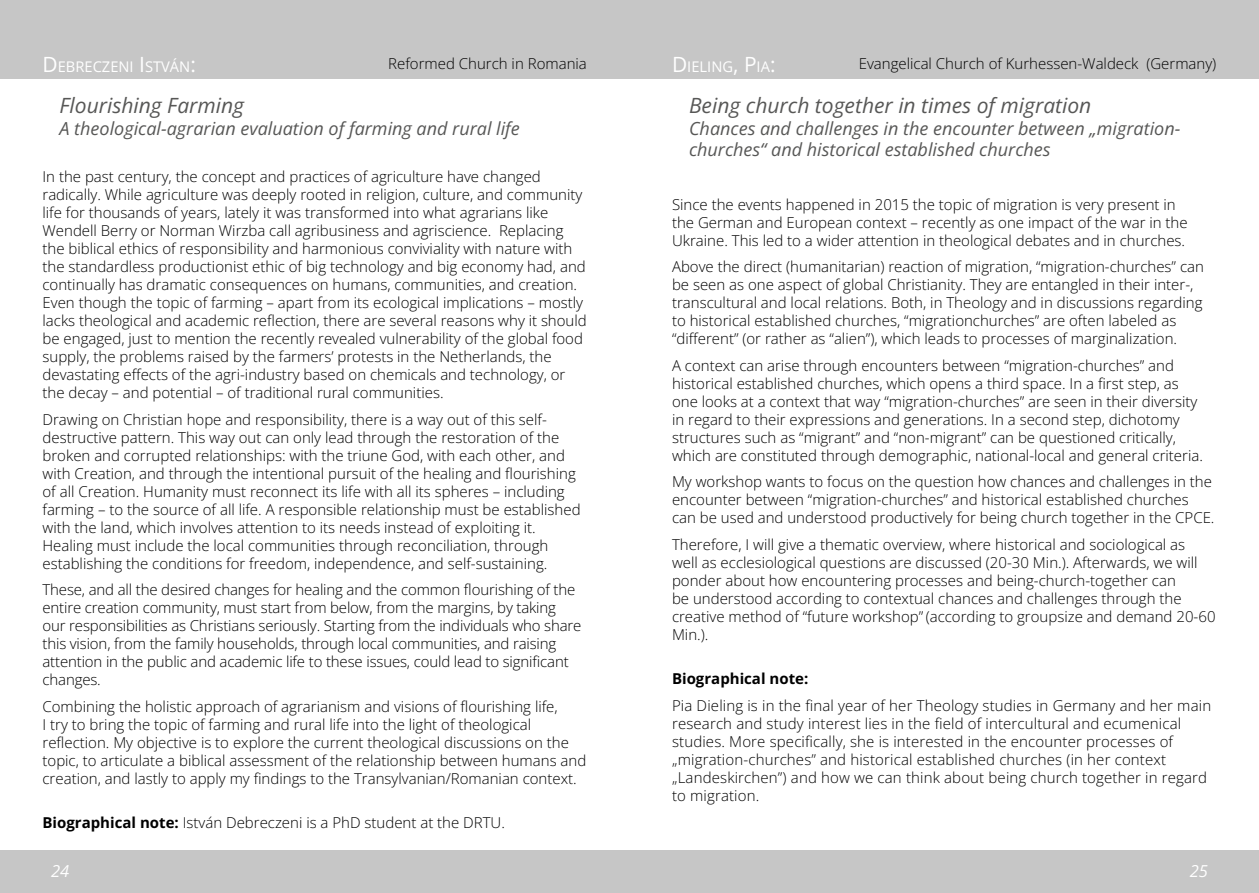
<style>
.page{position:relative;width:1259px;height:893px;background:#fff}
.page>*{position:absolute;margin:0;border:0;box-sizing:border-box;transform-origin:0 0}
.t1{font:italic 21px "Open Sans";color:#575756}
.t2{font:italic 18px/21.6px "Open Sans";color:#575756}
.t3{font:italic 16.5px "Open Sans";color:#fff}
.t4{font:15px/18px "Open Sans";color:#000}
.t5{font:14.7px "Open Sans";color:#fff}
.s1{font-size:21px}
</style>
<div class="page">
<div style="left:0;top:850px;width:1259px;height:43px;background:#c6c6c6"></div>
<div style="left:0;top:0;width:1259px;height:79px;background:#c6c6c6"></div>
<p class="t5" style="left:43px;top:56px;width:155px"><span class="s1">D</span>EBRECZENI <span class="s1">I</span> STVÁN<span class="s1">:</span></p>
<h1 class="t1" style="left:60px;top:91px;width:186px">Flourishing Farming</h1>
<p class="t2" style="left:60px;top:117px;width:462px">A theological-agrarian evaluation of farming and rural life</p>
<p class="t4" style="left:388px;top:54px;width:200px">Reformed Church in Romania</p>
<p class="t4" style="left:43px;top:167px;width:546px">In the past century, the concept and practices of agriculture have changed radically. While agriculture was deeply rooted in religion, culture, and community life for thousands of years, lately it was transformed into what agrarians like Wendell Berry or Norman Wirzba call agribusiness and agriscience. Replacing the biblical ethics of responsibility and harmonious conviviality with nature with the standardless productionist ethic of big technology and big economy had, and continually has dramatic consequences on humans, communities, and creation.<br>Even though the topic of farming – apart from its ecological implications – mostly lacks theological and academic reflection, there are several reasons why it should be engaged, just to mention the recently revealed vulnerability of the global food supply, the problems raised by the farmers’ protests in the Netherlands, the devastating effects of the agri-industry based on chemicals and technology, or the decay – and potential – of traditional rural communities.</p>
<p class="t4" style="left:43px;top:410px;width:539px">Drawing on Christian hope and responsibility, there is a way out of this self&shy;destructive pattern. This way out can only lead through the restoration of the broken and corrupted relationships: with the triune God, with each other, and with Creation, and through the intentional pursuit of the healing and flourishing of all Creation. Humanity must reconnect its life with all its spheres – including farming – to the source of all life. A responsible relationship must be established with the land, which involves attention to its needs instead of exploiting it.<br>Healing must include the local communities through reconciliation, through establishing the conditions for freedom, independence, and self-sustaining.</p>
<p class="t4" style="left:43px;top:580px;width:540px">These, and all the desired changes for healing and the common flourishing of the entire creation community, must start from below, from the margins, by taking our responsibilities as Christians seriously. Starting from the individuals who share this vision, from the family households, through local communities, and raising attention in the public and academic life to these issues, could lead to significant changes.</p>
<p class="t4" style="left:43px;top:697px;width:545px">Combining the holistic approach of agrarianism and visions of flourishing life,<br>I try to bring the topic of farming and rural life into the light of theological reflection. My objective is to explore the current theological discussions on the topic, to articulate a biblical assessment of the relationship between humans and creation, and lastly to apply my findings to the Transylvanian/Romanian context.</p>
<p class="t4" style="left:43px;top:813px;width:464px">Biographical note: István Debreczeni is a PhD student at the DRTU.</p>
<p class="t5" style="left:672px;top:56px;width:105px"><span class="s1">D</span>IELING<span class="s1">, P</span>IA<span class="s1">:</span></p>
<h1 class="t1" style="left:689px;top:91px;width:404px">Being church together in times of migration</h1>
<p class="t2" style="left:689px;top:117px;width:493px">Chances and challenges in the encounter between „migration&shy;churches“ and historical established churches</p>
<p class="t4" style="left:858px;top:54px;width:359px">Evangelical Church of Kurhessen-Waldeck (Germany)</p>
<p class="t4" style="left:672px;top:195px;width:517px">Since the events happened in 2015 the topic of migration is very present in the German and European context – recently as one impact of the war in the<br>Ukraine. This led to a wider attention in theological debates and in churches.</p>
<p class="t4" style="left:672px;top:257px;width:533px">Above the direct (humanitarian) reaction of migration, “migration-churches” can be seen as one aspect of global Christianity. They are entangled in their inter-, transcultural and local relations. Both, in Theology and in discussions regarding to historical established churches, “migrationchurches” are often labeled as “different” (or rather as “alien”), which leads to processes of marginalization.</p>
<p class="t4" style="left:672px;top:356px;width:532px">A context can arise through encounters between “migration-churches” and historical established churches, which opens a third space. In a first step, as one looks at a context that way “migration-churches” are seen in their diversity in regard to their expressions and generations. In a second step, dichotomy structures such as “migrant” and “non-migrant” can be questioned critically, which are constituted through demographic, national-local and general criteria.</p>
<p class="t4" style="left:672px;top:472px;width:544px">My workshop wants to focus on the question how chances and challenges in the encounter between “migration-churches” and historical established churches can be used and understood productively for being church together in the CPCE.</p>
<p class="t4" style="left:672px;top:535px;width:545px">Therefore, I will give a thematic overview, where historical and sociological as<br>well as ecclesiological questions are discussed (20-30 Min.). Afterwards, we will ponder about how encountering processes and being-church-together can<br>be understood according to contextual chances and challenges through the creative method of “future workshop” (according to groupsize and demand 20-60<br>Min.).</p>
<p class="t4" style="left:672px;top:665px;width:541px;line-height:26.5px">Biographical note:<br>Pia Dieling is in the final year of her Theology studies in Germany and her main</p>
<p class="t4" style="left:672px;top:714px;width:536px">research and study interest lies in the field of intercultural and ecumenical studies. More specifically, she is interested in the encounter processes of „migration-churches” and historical established churches (in her context „Landeskirchen”) and how we can think about being church together in regard to migration.</p>
<p class="t3" style="left:51px;top:859px;width:20px">24</p>
<p class="t3" style="left:1189px;top:859px;width:20px">25</p>
</div>
